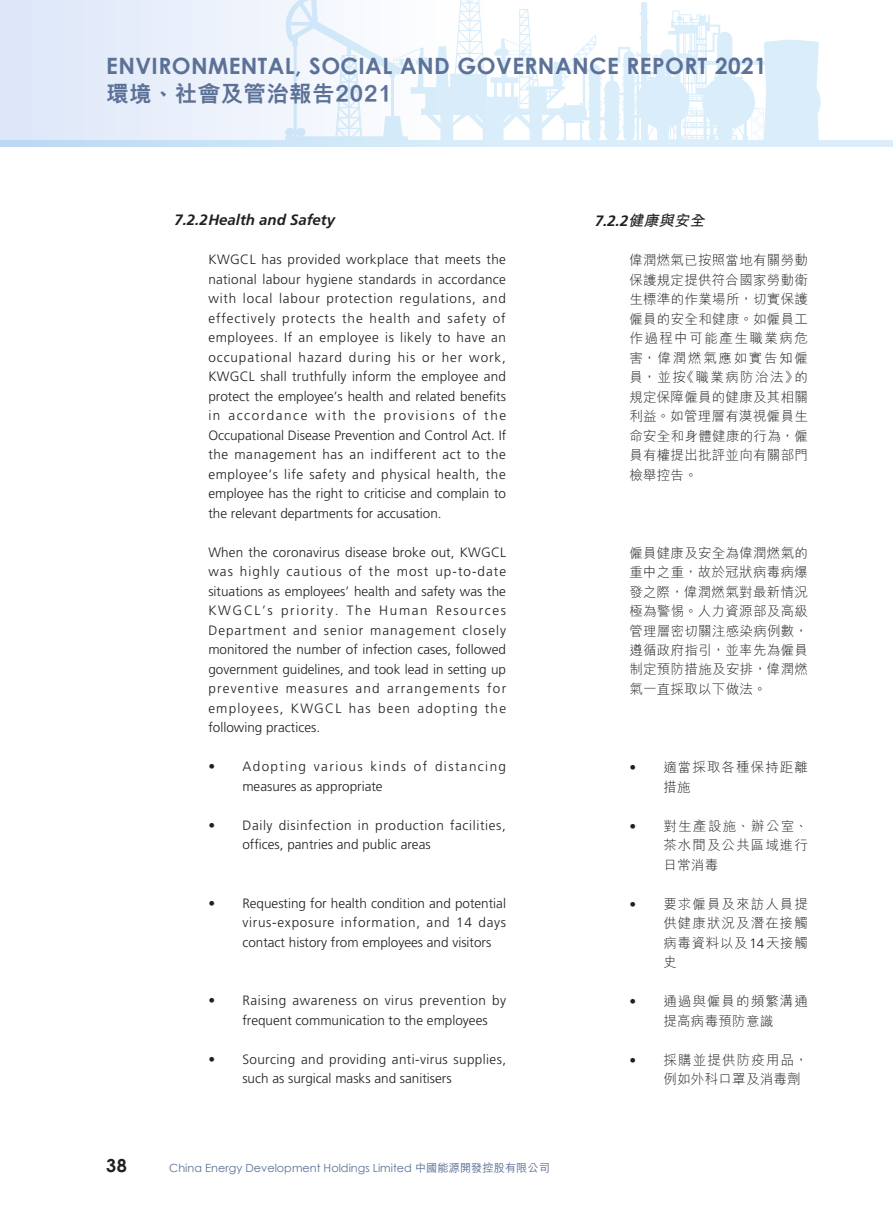
<style>
.page{position:relative;width:893px;height:1212px;background:#fff}
.page>*{position:absolute;margin:0;border:0;box-sizing:border-box;transform-origin:0 0}
.t1{font:700 22.5px "Century Gothic";letter-spacing:.02em;color:#5c7197}
.t2{font:800 22.5px "M Hei HK";letter-spacing:.015em;color:#5c7197}
.t3{font:700 18px "Century Gothic";color:#231f20}
.t4{font:italic 700 15px "Frutiger LT Std";color:#231f20}
.t5{font:italic 700 15px "Frutiger LT Std";color:#231f20}
.t6{font:300 13.5px/19.5px "Frutiger LT Std";color:#231f20;text-align:justify}
.t7{font:300 13.5px/19.5px "M Hei HK";letter-spacing:.025em;color:#231f20;text-align:justify}
.t8{font:300 13.5px/19.5px "Frutiger LT Std";letter-spacing:.025em;color:#231f20}
.t9{font:300 13.5px/19.5px "Frutiger LT Std";letter-spacing:.045em;color:#231f20}
.t10{font:300 13.5px/19.5px "Frutiger LT Std";letter-spacing:.105em;color:#231f20}
.t11{font:300 13.5px/19.5px "M Hei HK";letter-spacing:.08em;color:#231f20}
.t12{font:11.25px "Century Gothic";color:#5c7197}
.s1{font-family:"M Hei HK";font-weight:500}
.s2{font-family:"M Hei HK"}
.s3{font-family:"Frutiger LT Std"}
</style>
<div class="page">
<div style="left:0;top:0;width:485px;height:147px;background:#e7eefa"></div>
<svg style="left:284px;top:0;width:535px;height:141px"></svg>
<svg style="left:0;top:141px;width:892px;height:6px;background:#d0e8f8"></svg>
<h1 class="t1" style="left:106px;top:49px;width:662px">ENVIRONMENTAL, SOCIAL AND GOVERNANCE REPORT 2021</h1>
<h1 class="t2" style="left:106px;top:82px;width:287px">環境、社會及管治報告2021</h1>
<p class="t4" style="left:174px;top:211px;width:162px">7.2.2Health and Safety</p>
<p class="t6" style="left:208px;top:250px;width:299px">KWGCL has provided workplace that meets the national labour hygiene standards in accordance with local labour protection regulations, and effectively protects the health and safety of employees. If an employee is likely to have an occupational hazard during his or her work, KWGCL shall truthfully inform the employee and protect the employee’s health and related benefits in accordance with the provisions of the Occupational Disease Prevention and Control Act. If the management has an indifferent act to the employee’s life safety and physical health, the employee has the right to criticise and complain to the relevant departments for accusation.</p>
<p class="t6" style="left:208px;top:542px;width:299px">When the coronavirus disease broke out, KWGCL was highly cautious of the most up-to-date situations as employees’ health and safety was the KWGCL’s priority. The Human Resources Department and senior management closely monitored the number of infection cases, followed government guidelines, and took lead in setting up preventive measures and arrangements for employees, KWGCL has been adopting the following practices.</p>
<p class="t10" style="left:242px;top:757px;width:265px;text-indent:-34px">• Adopting various kinds of distancing measures as appropriate</p>
<p class="t9" style="left:242px;top:815px;width:265px;text-indent:-34px">• Daily disinfection in production facilities, offices, pantries and public areas</p>
<p class="t6" style="left:242px;top:893px;width:265px;text-indent:-34px">• Requesting for health condition and potential virus-exposure information, and 14 days contact history from employees and visitors</p>
<p class="t6" style="left:242px;top:991px;width:265px;text-indent:-34px">• Raising awareness on virus prevention by frequent communication to the employees</p>
<p class="t8" style="left:242px;top:1049px;width:265px;text-indent:-34px">• Sourcing and providing anti-virus supplies, such as surgical masks and sanitisers</p>
<h2 class="t3" style="left:106px;top:1152px;width:22px">38</h2>
<p class="t12" style="left:169px;top:1159px;width:382px">China Energy Development Holdings Limited <span class="s1">中國能源開發控股有限公司</span></p>
<p class="t5" style="left:594px;top:212px;width:116px">7.2.2 <span class="s2">健康與安全</span></p>
<p class="t7" style="left:629px;top:250px;width:180px">偉潤燃氣已按照當地有關勞動保護規定提供符合國家勞動衛生標準的作業場所，切實保護僱員的安全和健康。如僱員工作過程中可能產生職業病危害，偉潤燃氣應如實告知僱員，並按《職業病防治法》的規定保障僱員的健康及其相關利益。如管理層有漠視僱員生命安全和身體健康的行為，僱員有權提出批評並向有關部門檢舉控告。</p>
<p class="t7" style="left:629px;top:543px;width:180px">僱員健康及安全為偉潤燃氣的重中之重，故於冠狀病毒病爆發之際，偉潤燃氣對最新情況極為警惕。人力資源部及高級管理層密切關注感染病例數，遵循政府指引，並率先為僱員制定預防措施及安排，偉潤燃氣一直採取以下做法。</p>
<p class="t11" style="left:663px;top:757px;width:146px;text-indent:-34px"><span class="s3">•</span> 適當採取各種保持距離措施</p>
<p class="t7" style="left:663px;top:815px;width:146px;text-indent:-34px"><span class="s3">•</span> 對生產設施、辦公室、茶水間及公共區域進行日常消毒</p>
<p class="t7" style="left:663px;top:893px;width:146px;text-indent:-34px"><span class="s3">•</span> 要求僱員及來訪人員提供健康狀況及潛在接觸病毒資料以及<span class="s3">14</span>天接觸史</p>
<p class="t11" style="left:629px;top:991px;width:180px;text-align:center"><span class="s3">•</span> 通過與僱員的頻繁溝通提高病毒預防意識</p>
<p class="t7" style="left:663px;top:1049px;width:146px;text-indent:-34px"><span class="s3">•</span> 採購並提供防疫用品，例如外科口罩及消毒劑</p>
</div>
